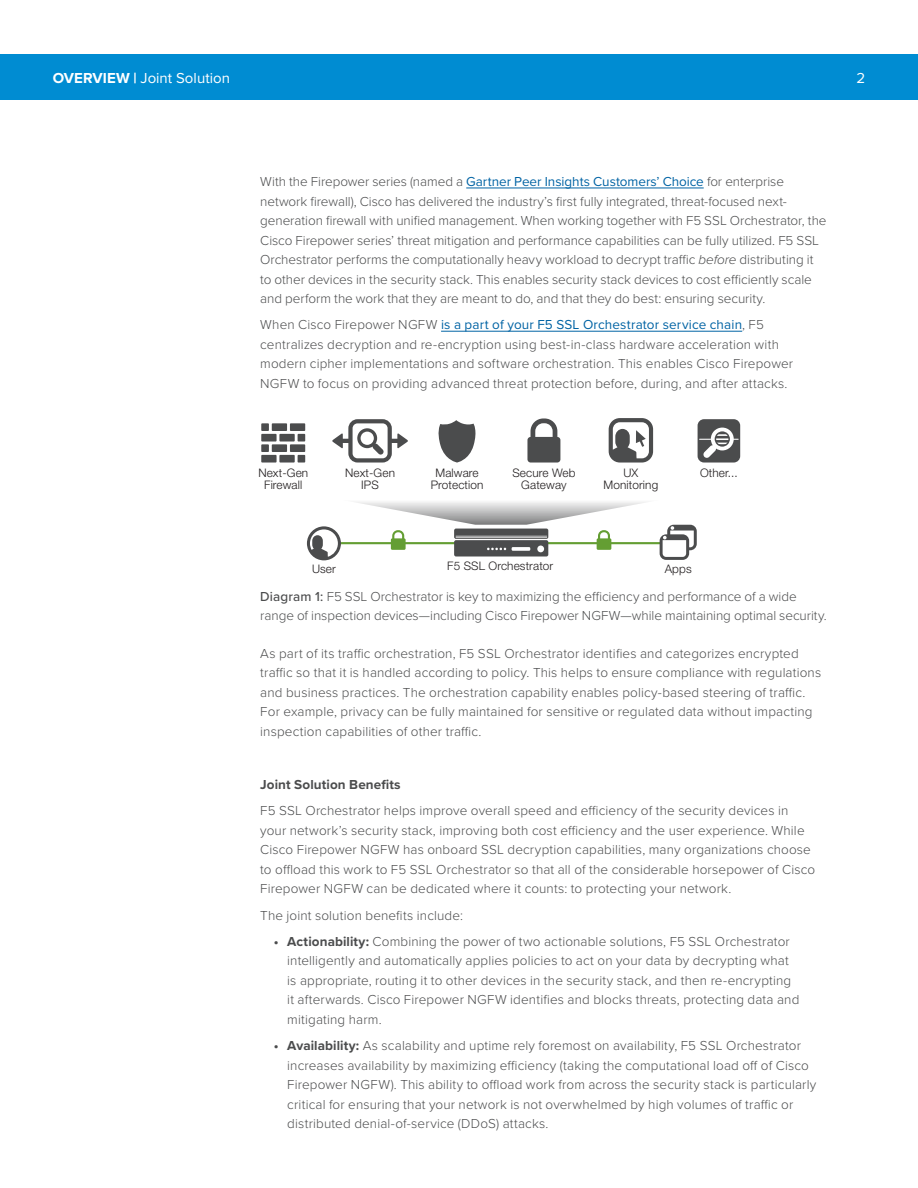
<style>
.page{position:relative;width:918px;height:1188px;background:#fff}
.page>*{position:absolute;margin:0;border:0;box-sizing:border-box;transform-origin:0 0}
.t1{font:15px "Proxima Nova";letter-spacing:.005em;color:#fff}
.Body{font:300 13.5px/19.5px "Proxima Nova";letter-spacing:.01em;color:#4b4c4d}
.Figure_Body{font:300 13.5px/19.5px "Proxima Nova";letter-spacing:-.005em;color:#4b4c4d}
.Section_Title{font:700 13.5px "Proxima Nova";letter-spacing:.01em;color:#4b4c4d}
.t2{font:300 11.7px/11.7px "Helvetica Neue LT Std";letter-spacing:.01em;color:#231f20;text-align:center}
.s1{font-weight:700}
.s2{font-weight:400;color:#0063a4}
.s3{font-style:italic}
.s4{font-weight:500}
</style>
<div class="page">
<div style="left:0;top:54px;width:918px;height:45px;background:#008cd2"></div>
<hr style="left:466px;top:188px;width:238px;height:1px;background:#0063a4">
<hr style="left:441px;top:331px;width:301px;height:1px;background:#0063a4">
<svg style="left:307px;top:502px;width:390px;height:58px"></svg>
<div style="left:290px;top:423px;width:15px;height:8px;background:#4b4c4d"></div>
<div style="left:272px;top:423px;width:15px;height:8px;background:#4b4c4d"></div>
<div style="left:261px;top:423px;width:8px;height:8px;background:#4b4c4d"></div>
<div style="left:261px;top:434px;width:16px;height:8px;background:#4b4c4d"></div>
<div style="left:279px;top:434px;width:16px;height:8px;background:#4b4c4d"></div>
<div style="left:298px;top:434px;width:7px;height:8px;background:#4b4c4d"></div>
<div style="left:290px;top:444px;width:15px;height:8px;background:#4b4c4d"></div>
<div style="left:272px;top:444px;width:15px;height:8px;background:#4b4c4d"></div>
<div style="left:261px;top:444px;width:8px;height:8px;background:#4b4c4d"></div>
<div style="left:261px;top:455px;width:16px;height:8px;background:#4b4c4d"></div>
<div style="left:279px;top:455px;width:16px;height:8px;background:#4b4c4d"></div>
<div style="left:298px;top:455px;width:7px;height:8px;background:#4b4c4d"></div>
<svg style="left:332px;top:419px;width:76px;height:44px"></svg>
<svg style="left:527px;top:418px;width:33px;height:45px"></svg>
<div style="left:698px;top:419px;width:42px;height:44px;background:#4b4c4d;border-radius:6px"></div>
<svg style="left:700px;top:428px;width:38px;height:30px"></svg>
<svg style="left:609px;top:418px;width:44px;height:45px"></svg>
<svg style="left:438px;top:420px;width:38px;height:43px"></svg>
<p class="t1" style="left:53px;top:66px;width:179px"><span class="s1">OVERVIEW |</span> Joint Solution</p>
<p class="t1" style="left:857px;top:66px;width:10px">2</p>
<p class="Body" style="left:260px;top:171px;width:568px">With the Firepower series (named a <span class="s2">Gartner Peer Insights Customers’ Choice</span> for enterprise network firewall), Cisco has delivered the industry’s first fully integrated, threat-focused next&shy;generation firewall with unified management. When working together with F5 SSL Orchestrator, the Cisco Firepower series’ threat mitigation and performance capabilities can be fully utilized. F5 SSL Orchestrator performs the computationally heavy workload to decrypt traffic <span class="s3">before</span> distributing it to other devices in the security stack. This enables security stack devices to cost efficiently scale and perform the work that they are meant to do, and that they do best: ensuring security.</p>
<p class="Body" style="left:260px;top:314px;width:534px">When Cisco Firepower NGFW <span class="s2">is a part of your F5 SSL Orchestrator service chain</span>, F5 centralizes decryption and re-encryption using best-in-class hardware acceleration with modern cipher implementations and software orchestration. This enables Cisco Firepower NGFW to focus on providing advanced threat protection before, during, and after attacks.</p>
<p class="t2" style="left:258px;top:467px;width:51px">Next-Gen<br>Firewall</p>
<p class="t2" style="left:345px;top:467px;width:51px">Next-Gen<br>IPS</p>
<p class="t2" style="left:512px;top:467px;width:65px">Secure Web<br>Gateway</p>
<p class="t2" style="left:435px;top:467px;width:45px">Malware</p>
<p class="t2" style="left:700px;top:467px;width:39px">Other...</p>
<p class="t2" style="left:431px;top:478px;width:54px">Protection</p>
<p class="t2" style="left:604px;top:467px;width:56px">UX<br>Monitoring</p>
<p class="t2" style="left:312px;top:563px;width:25px">User</p>
<p class="t2" style="left:447px;top:560px;width:108px">F5 SSL Orchestrator</p>
<p class="t2" style="left:665px;top:563px;width:28px">Apps</p>
<p class="Figure_Body" style="left:260px;top:586px;width:568px"><span class="s4">Diagram 1:</span> F5 SSL Orchestrator is key to maximizing the efficiency and performance of a wide range of inspection devices—including Cisco Firepower NGFW—while maintaining optimal security.</p>
<p class="Body" style="left:260px;top:643px;width:563px">As part of its traffic orchestration, F5 SSL Orchestrator identifies and categorizes encrypted traffic so that it is handled according to policy. This helps to ensure compliance with regulations and business practices. The orchestration capability enables policy-based steering of traffic.<br>For example, privacy can be fully maintained for sensitive or regulated data without impacting inspection capabilities of other traffic.</p>
<p class="Section_Title" style="left:260px;top:775px;width:142px">Joint Solution Benefits</p>
<p class="Body" style="left:260px;top:800px;width:556px">F5 SSL Orchestrator helps improve overall speed and efficiency of the security devices in your network’s security stack, improving both cost efficiency and the user experience. While Cisco Firepower NGFW has onboard SSL decryption capabilities, many organizations choose to offload this work to F5 SSL Orchestrator so that all of the considerable horsepower of Cisco Firepower NGFW can be dedicated where it counts: to protecting your network.</p>
<p class="Body" style="left:260px;top:905px;width:204px">The joint solution benefits include:</p>
<p class="Body" style="left:287px;top:931px;width:514px;text-indent:-14px"><span class="s1">• Actionability:</span> Combining the power of two actionable solutions, F5 SSL Orchestrator intelligently and automatically applies policies to act on your data by decrypting what is appropriate, routing it to other devices in the security stack, and then re-encrypting it afterwards. Cisco Firepower NGFW identifies and blocks threats, protecting data and mitigating harm.</p>
<p class="Body" style="left:287px;top:1035px;width:531px;text-indent:-14px"><span class="s1">• Availability:</span> As scalability and uptime rely foremost on availability, F5 SSL Orchestrator increases availability by maximizing efficiency (taking the computational load off of Cisco Firepower NGFW). This ability to offload work from across the security stack is particularly critical for ensuring that your network is not overwhelmed by high volumes of traffic or distributed denial-of-service (DDoS) attacks.</p>
</div>
